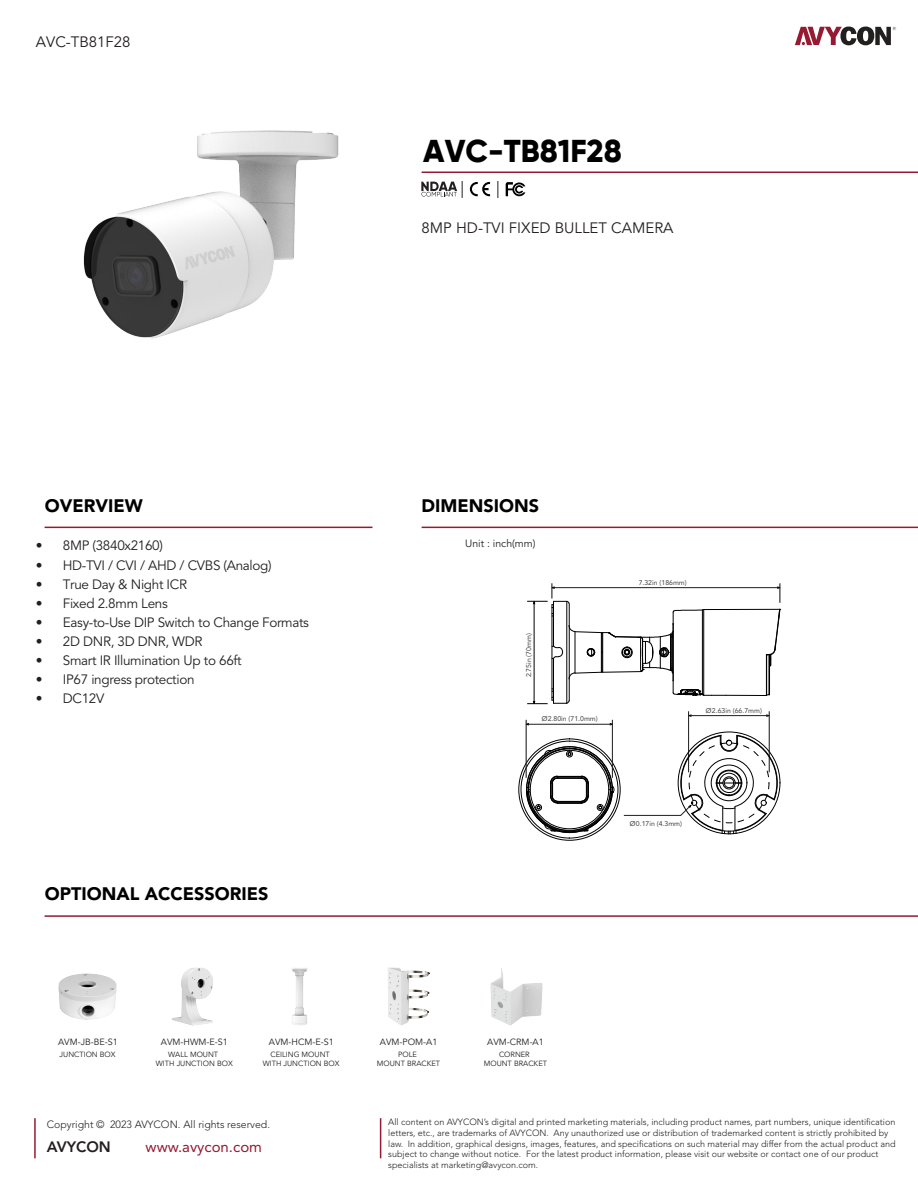
<style>
.page{position:relative;width:918px;height:1188px;background:#fff}
.page>*{position:absolute;margin:0;border:0;box-sizing:border-box;transform-origin:0 0}
.t1{font:800 31.5px "Gilroy";color:#000}
.t2{font:900 18px "Avenir LT Std";color:#000}
.t3{font:15px "Avenir LT Std";color:#231f20}
.t4{font:15px "Avenir LT Std";color:#951a32}
.t5{font:800 15px "Avenir LT Std";color:#231f20}
.t6{font:13.5px "Avenir LT Std";letter-spacing:-.025em;color:#231f20}
.t7{font:300 10.5px "Avenir LT Std";color:#231f20}
.t8{font:10.5px "Avenir LT Std";color:#221f1f}
.t9{font:300 9px/10.8px "Avenir LT Std";color:#231f20}
.t10{font:9px "Avenir LT Std";color:#221f1f}
.t11{font:7.5px/9px "Avenir LT Std";color:#221f1f;text-align:center}
.t12{font:6.9px "Avenir LT Std";color:#414141}
.s1{font-weight:300;font-size:10.65px}
</style>
<div class="page">
<hr style="left:422px;top:527px;width:496px;height:1px;background:#931a33">
<hr style="left:45px;top:527px;width:328px;height:1px;background:#931a33">
<hr style="left:45px;top:915px;width:873px;height:2px;background:#931a33">
<hr style="left:422px;top:172px;width:496px;height:1px;background:#931a33">
<svg style="left:795px;top:27px;width:101px;height:18px"></svg>
<hr style="left:34px;top:1118px;width:2px;height:40px;background:#951a32">
<hr style="left:380px;top:1118px;width:1px;height:40px;background:#951a32">
<img style="left:83px;top:130px;width:343px;height:209px">
<img style="left:58px;top:973px;width:59px;height:47px">
<img style="left:172px;top:968px;width:41px;height:58px">
<img style="left:292px;top:968px;width:16px;height:57px">
<img style="left:388px;top:967px;width:42px;height:59px">
<img style="left:490px;top:968px;width:53px;height:58px">
<hr style="left:554px;top:587px;width:224px;height:1px;background:#221f1f">
<svg style="left:777px;top:583px;width:4px;height:20px"></svg>
<svg style="left:521px;top:741px;width:97px;height:98px"></svg>
<hr style="left:528px;top:724px;width:83px;height:1px;background:#221f1f">
<hr style="left:526px;top:720px;width:1px;height:58px;background:#221f1f">
<hr style="left:612px;top:720px;width:1px;height:58px;background:#221f1f">
<hr style="left:534px;top:603px;width:1px;height:99px;background:#000">
<hr style="left:552px;top:605px;width:1px;height:95px;background:#000">
<hr style="left:553px;top:659px;width:1px;height:44px;background:#000">
<hr style="left:553px;top:601px;width:1px;height:44px;background:#000">
<hr style="left:567px;top:601px;width:1px;height:102px;background:#000">
<hr style="left:569px;top:604px;width:1px;height:97px;background:#000">
<hr style="left:726px;top:695px;width:40px;height:1px;background:#000">
<hr style="left:673px;top:612px;width:1px;height:81px;background:#000">
<hr style="left:702px;top:610px;width:1px;height:85px;background:#000">
<hr style="left:703px;top:610px;width:1px;height:85px;background:#000">
<hr style="left:766px;top:655px;width:1px;height:40px;background:#000">
<hr style="left:769px;top:655px;width:1px;height:38px;background:#000">
<svg style="left:527px;top:689px;width:42px;height:15px"></svg>
<svg style="left:552px;top:645px;width:11px;height:15px"></svg>
<svg style="left:527px;top:583px;width:42px;height:34px"></svg>
<hr style="left:704px;top:609px;width:76px;height:1px;background:#000">
<svg style="left:569px;top:623px;width:105px;height:59px"></svg>
<svg style="left:672px;top:609px;width:32px;height:4px"></svg>
<svg style="left:766px;top:609px;width:15px;height:58px"></svg>
<svg style="left:673px;top:689px;width:53px;height:7px"></svg>
<hr style="left:690px;top:715px;width:78px;height:1px;background:#221f1f">
<hr style="left:769px;top:711px;width:1px;height:61px;background:#221f1f">
<hr style="left:688px;top:711px;width:1px;height:61px;background:#221f1f">
<svg style="left:624px;top:735px;width:155px;height:99px"></svg>
<div style="left:689px;top:743px;width:80px;height:80px;border:1px dashed #000;border-radius:50%"></div>
<svg style="left:497px;top:181px;width:1px;height:17px"></svg>
<svg style="left:506px;top:182px;width:19px;height:14px"></svg>
<svg style="left:470px;top:182px;width:20px;height:14px"></svg>
<svg style="left:421px;top:181px;width:42px;height:17px"></svg>
<h3 class="t3" style="left:36px;top:33px;width:96px">AVC-TB81F28</h3>
<h1 class="t1" style="left:423px;top:131px;width:200px">AVC-TB81F28</h1>
<h3 class="t3" style="left:422px;top:219px;width:253px">8MP HD-TVI FIXED BULLET CAMERA</h3>
<h2 class="t2" style="left:45px;top:495px;width:99px">OVERVIEW</h2>
<h2 class="t2" style="left:422px;top:495px;width:119px">DIMENSIONS</h2>
<h3 class="t6" style="left:36px;top:538px;width:129px">• 8MP (3840x2160)</h3>
<p class="t8" style="left:465px;top:538px;width:72px">Unit : inch(mm)</p>
<h3 class="t6" style="left:36px;top:557px;width:237px">• HD-TVI / CVI / AHD / CVBS (Analog)</h3>
<h3 class="t6" style="left:36px;top:576px;width:153px">• True Day &amp; Night ICR</h3>
<h3 class="t6" style="left:36px;top:595px;width:133px">• Fixed 2.8mm Lens</h3>
<h3 class="t6" style="left:36px;top:614px;width:275px">• Easy-to-Use DIP Switch to Change Formats</h3>
<h3 class="t6" style="left:36px;top:633px;width:168px">• 2D DNR, 3D DNR, WDR</h3>
<h3 class="t6" style="left:36px;top:653px;width:207px">• Smart IR Illumination Up to 66ft</h3>
<h3 class="t6" style="left:36px;top:672px;width:160px">• IP67 ingress protection</h3>
<h3 class="t6" style="left:36px;top:691px;width:70px">• DC12V</h3>
<p class="t12" style="left:525px;top:677px;width:46px;rotate:-90deg">2.75in (70mm)</p>
<p class="t12" style="left:541px;top:715px;width:58px"><span class="s1">ø</span>2.80in (71.0mm)</p>
<p class="t12" style="left:639px;top:578px;width:50px">7.32in (186mm)</p>
<p class="t12" style="left:706px;top:707px;width:58px"><span class="s1">ø</span>2.63in (66.7mm)</p>
<h2 class="t2" style="left:45px;top:883px;width:225px">OPTIONAL ACCESSORIES</h2>
<p class="t12" style="left:630px;top:820px;width:54px"><span class="s1">ø</span>0.17in (4.3mm)</p>
<p class="t10" style="left:58px;top:1037px;width:61px">AVM-JB-BE-S1</p>
<p class="t11" style="left:60px;top:1050px;width:58px">JUNCTION BOX</p>
<p class="t10" style="left:161px;top:1037px;width:69px">AVM-HWM-E-S1</p>
<p class="t11" style="left:156px;top:1050px;width:78px">WALL MOUNT<br>WITH JUNCTION BOX</p>
<p class="t10" style="left:269px;top:1037px;width:66px">AVM-HCM-E-S1</p>
<p class="t11" style="left:263px;top:1050px;width:78px">CEILING MOUNT<br>WITH JUNCTION BOX</p>
<p class="t10" style="left:380px;top:1037px;width:59px">AVM-POM-A1</p>
<p class="t11" style="left:377px;top:1050px;width:65px">POLE<br>MOUNT BRACKET</p>
<p class="t10" style="left:487px;top:1037px;width:58px">AVM-CRM-A1</p>
<p class="t11" style="left:484px;top:1050px;width:65px">CORNER<br>MOUNT BRACKET</p>
<p class="t7" style="left:47px;top:1118px;width:225px">Copyright © 2023 AVYCON. All rights reserved.</p>
<p class="t9" style="left:388px;top:1117px;width:509px">All content on AVYCON’s digital and printed marketing materials, including product names, part numbers, unique identification letters, etc., are trademarks of AVYCON. Any unauthorized use or distribution of trademarked content is strictly prohibited by law. In addition, graphical designs, images, features, and specifications on such material may differ from the actual product and subject to change without notice. For the latest product information, please visit our website or contact one of our product specialists at marketing@avycon.com.</p>
<h3 class="t5" style="left:47px;top:1138px;width:66px">AVYCON</h3>
<h3 class="t4" style="left:146px;top:1138px;width:118px">www.avycon.com</h3>
</div>
